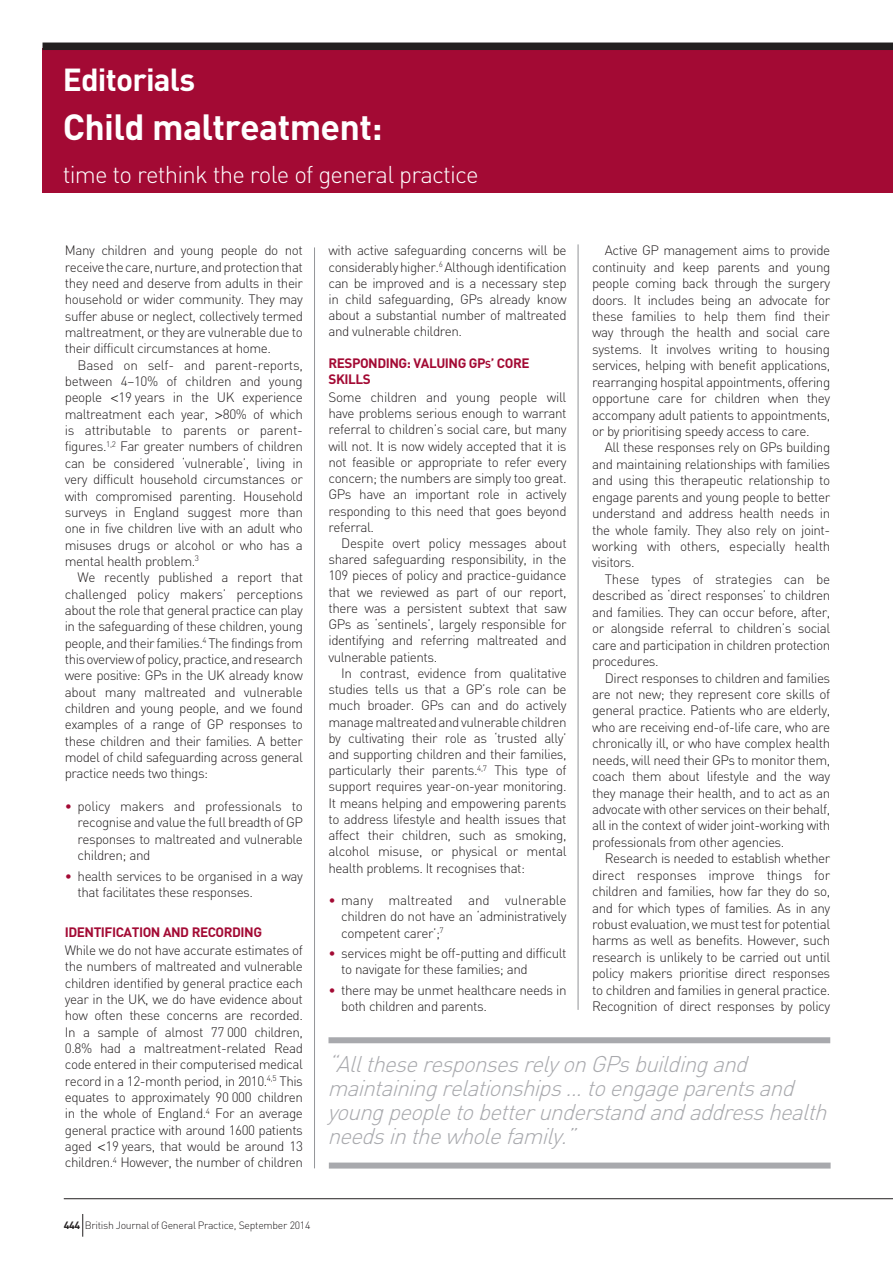
<style>
.page{position:relative;width:893px;height:1263px;background:#fff}
.page>*{position:absolute;margin:0;border:0;box-sizing:border-box;transform-origin:0 0}
.t1{font:700 36px "DIN";letter-spacing:-.02em;color:#fff}
.t2{font:700 31.5px "DIN";letter-spacing:-.025em;color:#fff}
.t3{font:300 24px "DIN";letter-spacing:-.035em;color:#fff}
.t4{font:italic 300 22.5px/24px "DIN";color:#a8a9ad}
.t5{font:300 13.5px/16.4px "DIN";letter-spacing:-.035em;color:#231f20;text-align:justify}
.t6{font:700 13.5px "DIN";letter-spacing:-.035em;color:#a30a34}
.t7{font:300 10.5px "DIN";letter-spacing:-.025em;color:#231f20}
.s1{font-family:"Helvetica"}
.s2{color:#a30a34}
.s3{font-size:10.2px}
.s4{font-weight:700}
</style>
<div class="page">
<div style="left:43px;top:49px;width:850px;height:144px;background:#a30a34"></div>
<hr style="left:578px;top:244px;width:1px;height:766px;background:#939598">
<hr style="left:314px;top:247px;width:1px;height:921px;background:#939598">
<hr style="left:64px;top:1198px;width:829px;height:1px;background:#231f20">
<svg style="left:82px;top:1214px;width:1px;height:23px"></svg>
<div style="left:43px;top:43px;width:850px;height:7px;background:#231f20"></div>
<div style="left:328px;top:1037px;width:502px;height:6px;background:#a8a9ad"></div>
<div style="left:329px;top:1162px;width:502px;height:6px;background:#a8a9ad"></div>
<h2 class="t2" style="left:63px;top:59px;width:134px">EDITORIALS</h2>
<h1 class="t1" style="left:63px;top:104px;width:321px">CHILD MALTREATMENT:</h1>
<h3 class="t3" style="left:63px;top:159px;width:417px">time to rethink the role of general practice</h3>
<p class="t5" style="left:65px;top:242px;width:240px">Many children and young people do not receive the care, nurture, and protection that they need and deserve from adults in their household or wider community. They may suffer abuse or neglect, collectively termed maltreatment, or they are vulnerable due to their difficult circumstances at home.</p>
<p class="t5" style="left:65px;top:357px;width:240px;text-indent:13px">Based on self- and parent-reports, between 4–10% of children and young people <span class="s1">&lt;</span>19 years in the UK experience maltreatment each year, <span class="s1">&gt;</span>80% of which is attributable to parents or parent&shy;figures.<sup>1,2</sup> Far greater numbers of children can be considered ‘vulnerable’, living in very difficult household circumstances or with compromised parenting. Household surveys in England suggest more than one in five children live with an adult who misuses drugs or alcohol or who has a mental health problem.<sup>3</sup></p>
<p class="t5" style="left:65px;top:569px;width:240px;text-indent:13px">We recently published a report that challenged policy makers’ perceptions about the role that general practice can play in the safeguarding of these children, young people, and their families.<sup>4</sup> The findings from this overview of policy, practice, and research were positive: GPs in the UK already know about many maltreated and vulnerable children and young people, and we found examples of a range of GP responses to these children and their families. A better model of child safeguarding across general practice needs two things:</p>
<p class="t5" style="left:78px;top:798px;width:227px;text-indent:-13px"><span class="s2">•</span> policy makers and professionals to recognise and value the full breadth of GP responses to maltreated and vulnerable children; and</p>
<p class="t5" style="left:78px;top:868px;width:227px;text-indent:-13px"><span class="s2">•</span> health services to be organised in a way that facilitates these responses.</p>
<p class="t6" style="left:65px;top:923px;width:75px">IDENTI FICATION</p>
<p class="t6" style="left:163px;top:923px;width:54px">AND RECORDIN</p>
<p class="t6" style="left:253px;top:923px;width:10px">G</p>
<p class="t5" style="left:65px;top:942px;width:240px">While we do not have accurate estimates of the numbers of maltreated and vulnerable children identified by general practice each year in the UK, we do have evidence about how often these concerns are recorded.<br>In a sample of almost 77 000 children, 0.8% had a maltreatment-related Read code entered in their computerised medical record in a 12-month period, in 2010.<sup>4,5</sup> This equates to approximately 90 000 children in the whole of England.<sup>4</sup> For an average general practice with around 1600 patients aged <span class="s1">&lt;</span>19 years, that would be around 13 children.<sup>4</sup> However, the number of children</p>
<p class="t5" style="left:328px;top:242px;width:240px">with active safeguarding concerns will be considerably higher.<sup>6</sup> Although identification can be improved and is a necessary step in child safeguarding, GPs already know about a substantial number of maltreated and vulnerable children.</p>
<p class="t6" style="left:328px;top:354px;width:33px">RESPONDIN</p>
<p class="t6" style="left:399px;top:354px;width:132px">G: VALUING GP<span class="s3">s</span>’ CORE</p>
<p class="t6" style="left:328px;top:371px;width:44px">SKI LLS</p>
<p class="t5" style="left:328px;top:389px;width:240px">Some children and young people will have problems serious enough to warrant referral to children’s social care, but many will not. It is now widely accepted that it is not feasible or appropriate to refer every concern; the numbers are simply too great.<br>GPs have an important role in actively responding to this need that goes beyond referral.</p>
<p class="t5" style="left:328px;top:535px;width:240px;text-indent:13px">Despite overt policy messages about shared safeguarding responsibility, in the 109 pieces of policy and practice-guidance that we reviewed as part of our report, there was a persistent subtext that saw GPs as ‘sentinels’, largely responsible for identifying and referring maltreated and vulnerable patients.</p>
<p class="t5" style="left:328px;top:665px;width:240px;text-indent:13px">In contrast, evidence from qualitative studies tells us that a GP’s role can be much broader. GPs can and do actively manage maltreated and vulnerable children by cultivating their role as ‘trusted ally’ and supporting children and their families, particularly their parents.<sup>4,7</sup> This type of support requires year-on-year monitoring.<br>It means helping and empowering parents to address lifestyle and health issues that affect their children, such as smoking, alcohol misuse, or physical or mental health problems. It recognises that:</p>
<p class="t5" style="left:341px;top:892px;width:227px;text-indent:-13px"><span class="s2">•</span> many maltreated and vulnerable children do not have an ‘administratively competent carer’;<sup>7</sup></p>
<p class="t5" style="left:341px;top:945px;width:227px;text-indent:-13px"><span class="s2">•</span> services might be off-putting and difficult to navigate for these families; and</p>
<p class="t5" style="left:341px;top:981px;width:227px;text-indent:-13px"><span class="s2">•</span> there may be unmet healthcare needs in both children and parents.</p>
<p class="t5" style="left:592px;top:242px;width:240px;text-indent:13px">Active GP management aims to provide continuity and keep parents and young people coming back through the surgery doors. It includes being an advocate for these families to help them find their way through the health and social care systems. It involves writing to housing services, helping with benefit applications, rearranging hospital appointments, offering opportune care for children when they accompany adult patients to appointments, or by prioritising speedy access to care.</p>
<p class="t5" style="left:592px;top:439px;width:240px;text-indent:13px">All these responses rely on GPs building and maintaining relationships with families and using this therapeutic relationship to engage parents and young people to better understand and address health needs in the whole family. They also rely on joint&shy;working with others, especially health visitors.</p>
<p class="t5" style="left:592px;top:571px;width:240px;text-indent:13px">These types of strategies can be described as ‘direct responses’ to children and families. They can occur before, after, or alongside referral to children’s social care and participation in children protection procedures.</p>
<p class="t5" style="left:592px;top:669px;width:240px;text-indent:13px">Direct responses to children and families are not new; they represent core skills of general practice. Patients who are elderly, who are receiving end-of-life care, who are chronically ill, or who have complex health needs, will need their GPs to monitor them, coach them about lifestyle and the way they manage their health, and to act as an advocate with other services on their behalf, all in the context of wider joint-working with professionals from other agencies.</p>
<p class="t5" style="left:592px;top:850px;width:240px;text-indent:13px">Research is needed to establish whether direct responses improve things for children and families, how far they do so, and for which types of families. As in any robust evaluation, we must test for potential harms as well as benefits. However, such research is unlikely to be carried out until policy makers prioritise direct responses to children and families in general practice.<br>Recognition of direct responses by policy</p>
<h3 class="t4" style="left:327px;top:1052px;width:508px">“AlltheseresponsesrelyonGPsbuildingand maintainingrelationships...toengageparentsand youngpeopletobetterunderstandandaddresshealth needsinthewholefamily.”</h3>
<p class="t7" style="left:64px;top:1219px;width:248px"><span class="s4">444</span> British Journal of General Practice, September 2014</p>
</div>
